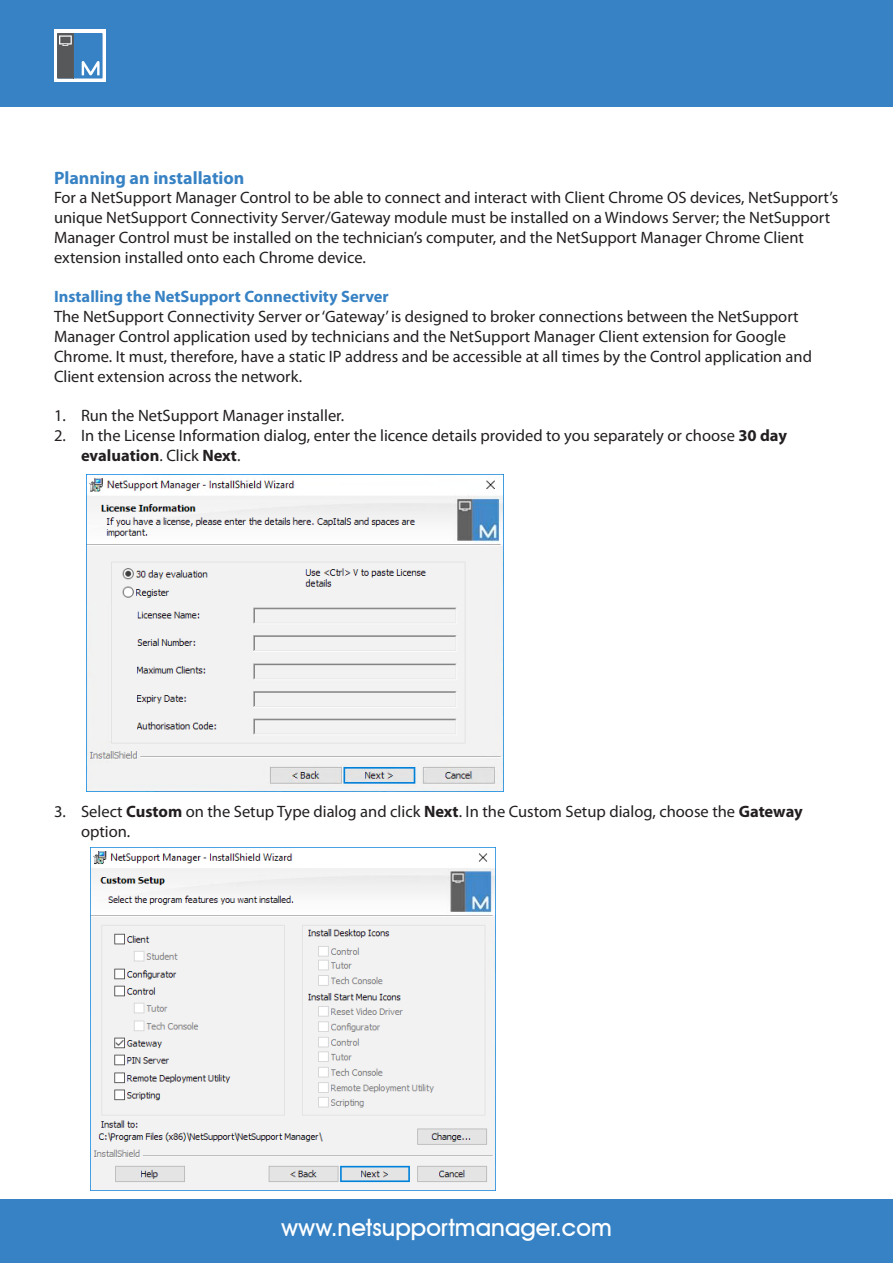
<style>
.page{position:relative;width:893px;height:1263px;background:#fff}
.page>*{position:absolute;margin:0;border:0;box-sizing:border-box;transform-origin:0 0}
.t1{font:500 24px "Avant Garde IT Cby BT";color:#fff}
.t2{font:700 18px "Myriad Pro";color:#3782c4}
.t3{font:16.5px/19.8px "Myriad Pro";color:#231f20}
.t4{font:700 16.5px "Myriad Pro";color:#3782c4}
.s1{font-weight:700}
</style>
<div class="page">
<div style="left:0;top:0;width:893px;height:106px;background:#3782c4"></div>
<div style="left:0;top:1199px;width:893px;height:64px;background:#3782c4"></div>
<div style="left:54px;top:30px;width:52px;height:52px;background:#fff"></div>
<div style="left:57px;top:33px;width:46px;height:46px;background:#3782c4"></div>
<hr style="left:74px;top:33px;width:1px;height:46px;background:#5a5d5e">
<svg style="left:82px;top:61px;width:18px;height:14px"></svg>
<svg style="left:57px;top:33px;width:17px;height:46px"></svg>
<img style="left:87px;top:474px;width:416px;height:318px">
<img style="left:90px;top:847px;width:405px;height:343px">
<p class="t2" style="left:54px;top:166px;width:192px">Planning an installation</p>
<p class="t3" style="left:54px;top:188px;width:786px">For a NetSupport Manager Control to be able to connect and interact with Client Chrome OS devices, NetSupport’s unique NetSupport Connectivity Server/Gateway module must be installed on a Windows Server; the NetSupport Manager Control must be installed on the technician’s computer, and the NetSupport Manager Chrome Client extension installed onto each Chrome device.</p>
<p class="t4" style="left:54px;top:286px;width:336px">Installing the NetSupport Connectivity Server</p>
<p class="t3" style="left:54px;top:306px;width:759px">The NetSupport Connectivity Server or ‘Gateway’ is designed to broker connections between the NetSupport Manager Control application used by technicians and the NetSupport Manager Client extension for Google Chrome. It must, therefore, have a static IP address and be accessible at all times by the Control application and Client extension across the network.</p>
<p class="t3" style="left:54px;top:405px;width:292px">1. Run the NetSupport Manager installer.</p>
<p class="t3" style="left:81px;top:425px;width:707px;text-indent:-27px">2. In the License Information dialog, enter the licence details provided to you separately or choose <span class="s1">30 day evaluation</span>. Click <span class="s1">Next</span>.</p>
<p class="t3" style="left:81px;top:801px;width:723px;text-indent:-27px">3. Select <span class="s1">Custom</span> on the Setup Type dialog and click <span class="s1">Next</span>. In the Custom Setup dialog, choose the <span class="s1">Gateway </span>option.</p>
<p class="t1" style="left:281px;top:1212px;width:332px">www.netsupportmanager.com</p>
</div>
